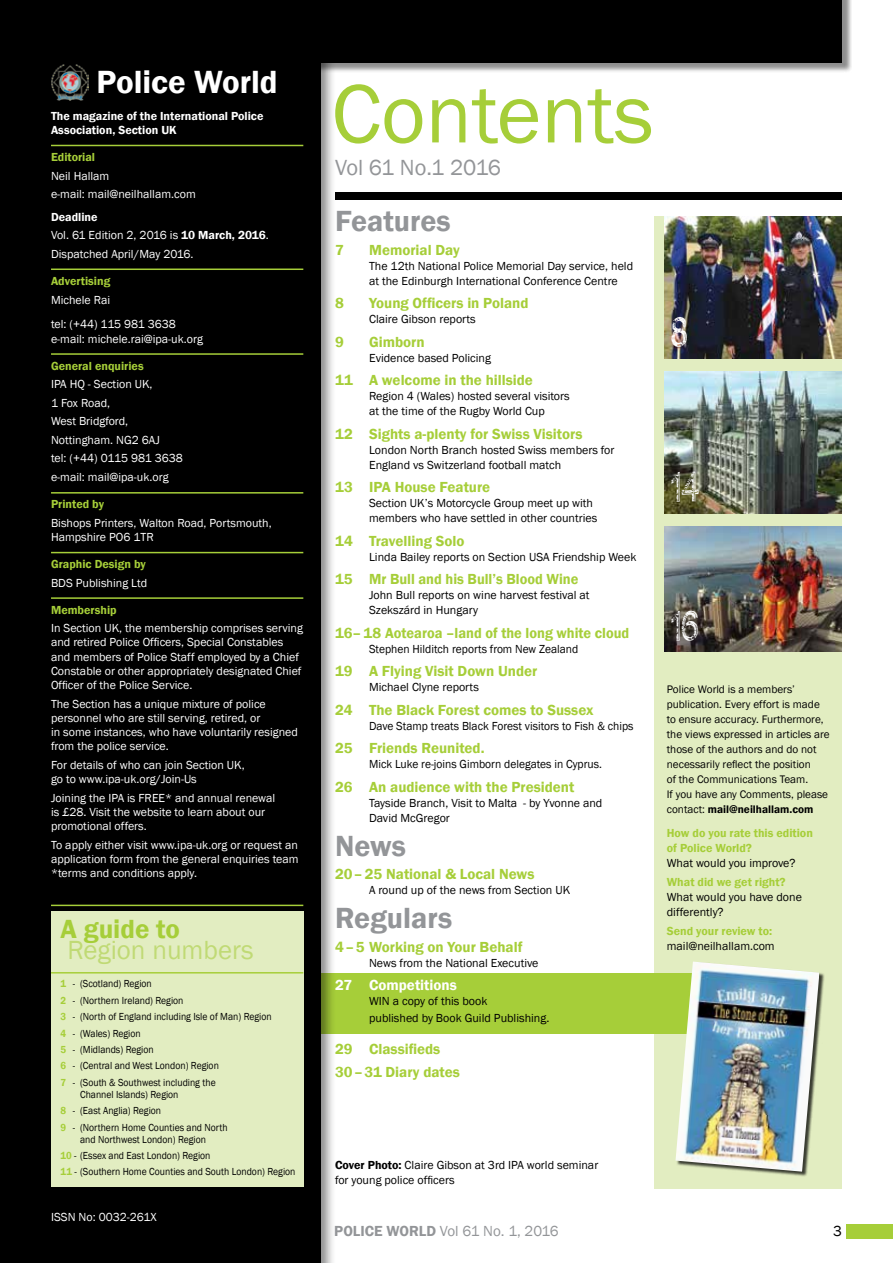
<style>
.page{position:relative;width:893px;height:1263px;background:#fff}
.page>*{position:absolute;margin:0;border:0;box-sizing:border-box;transform-origin:0 0}
.t1{font:85.5px "Franklin Gothic";color:#a6ce39}
.t2{font:37.95px "Rusty Sign";color:#fff}
.t3{font:600 33px "Franklin Gothic";color:#fff}
.t4{font:600 30px "Franklin Gothic";color:#939598}
.t5{font:27px "Franklin Gothic";color:#c0da75}
.t6{font:600 27px "Franklin Gothic";color:#a6ce39}
.t7{font:22.5px "Franklin Gothic";letter-spacing:-.035em;color:#939598}
.t8{font:600 15px/23.5px "Franklin Gothic";color:#a6ce39}
.t9{font:15px "Franklin Gothic";letter-spacing:-.035em;color:#939598}
.t10{font:600 15px "Franklin Gothic";color:#fff}
.t11{font:15px "Franklin Gothic";color:#000}
.t12{font:12px/14.2px "Franklin Gothic";color:#fff}
.t13{font:12px/15px "Franklin Gothic";color:#000}
.t14{font:600 12px/15px "Franklin Gothic";color:#a6ce39}
.t15{font:12px "Franklin Gothic";color:#000;scale:.96 1}
.t16{font:600 12px/14.2px "Franklin Gothic";color:#fff}
.t17{font:11.25px/15px "Franklin Gothic";color:#000}
.t18{font:10.5px/16.4px "Franklin Gothic";color:#000;scale:.92 1}
.s1{font-weight:600}
.s2{font-weight:600;color:#a6ce39}
</style>
<div class="page">
<div style="left:654px;top:216px;width:188px;height:972px;background:#e2edc1"></div>
<div style="left:51px;top:974px;width:742px;height:60px;background:#a6ce39"></div>
<div style="left:335px;top:192px;width:507px;height:8px;background:#000"></div>
<div style="left:306px;top:0;width:546px;height:73px;background:#000;opacity:.45"></div>
<div style="left:305px;top:0;width:537px;height:62px;background:#000"></div>
<div style="left:0;top:0;width:336px;height:1263px;background:#000;opacity:.45"></div>
<div style="left:0;top:0;width:320px;height:1263px;background:#000"></div>
<img style="left:51px;top:64px;width:38px;height:37px">
<hr style="left:51px;top:905px;width:252px;height:1px;background:#a6ce39">
<div style="left:51px;top:911px;width:252px;height:275px;background:#e2edc1"></div>
<hr style="left:51px;top:972px;width:252px;height:1px;background:#a6ce39">
<img style="left:665px;top:216px;width:177px;height:142px">
<img style="left:665px;top:371px;width:177px;height:143px">
<img style="left:665px;top:526px;width:177px;height:125px">
<hr style="left:51px;top:145px;width:252px;height:1px;background:#a6ce39">
<hr style="left:51px;top:268px;width:252px;height:2px;background:#a6ce39">
<hr style="left:51px;top:353px;width:252px;height:2px;background:#a6ce39">
<hr style="left:51px;top:492px;width:252px;height:2px;background:#a6ce39">
<hr style="left:51px;top:552px;width:252px;height:1px;background:#a6ce39">
<hr style="left:51px;top:597px;width:252px;height:2px;background:#a6ce39">
<div style="left:676px;top:962px;width:149px;height:215px;background:#000;opacity:.75"></div>
<img style="left:675px;top:961px;width:144px;height:211px">
<div style="left:847px;top:1224px;width:46px;height:14px;background:#a6ce39"></div>
<h3 class="t3" style="left:97px;top:61px;width:183px">Police World</h3>
<p class="t16" style="left:51px;top:109px;width:214px">The magazine of the International Police<br>Association, Section UK</p>
<p class="t14" style="left:51px;top:150px;width:46px">Editorial</p>
<p class="t12" style="left:51px;top:167px;width:146px;line-height:18.5px">Neil Hallam<br>e-mail: mail@neilhallam.com</p>
<p class="t12" style="left:51px;top:226px;width:219px;line-height:18.5px">Vol. 61 Edition 2, 2016 is <span class="s1">10 March, 2016</span>.<br>Dispatched April/May 2016.</p>
<p class="t14" style="left:51px;top:274px;width:61px">Advertising</p>
<p class="t12" style="left:51px;top:289px;width:126px;line-height:23.5px">Michele Rai<br>tel: (+44) 115 981 3638</p>
<p class="t12" style="left:51px;top:332px;width:153px">e-mail: michele.rai@ipa-uk.org</p>
<p class="t14" style="left:51px;top:358px;width:94px">General enquiries</p>
<p class="t12" style="left:51px;top:375px;width:133px;line-height:18.6px">IPA HQ - Section UK,<br>1 Fox Road,<br>West Bridgford,<br>Nottingham. NG2 6AJ<br>tel: (+44) 0115 981 3638 e-mail: mail@ipa-uk.org</p>
<p class="t14" style="left:51px;top:497px;width:54px">Printed by</p>
<p class="t12" style="left:51px;top:516px;width:222px">Bishops Printers, Walton Road, Portsmouth,<br>Hampshire PO6 1TR</p>
<p class="t14" style="left:51px;top:557px;width:96px">Graphic Design by</p>
<p class="t12" style="left:51px;top:576px;width:98px">BDS Publishing Ltd</p>
<p class="t14" style="left:51px;top:602px;width:67px">Membership</p>
<p class="t12" style="left:51px;top:621px;width:253px">In Section UK, the membership comprises serving and retired Police Officers, Special Constables and members of Police Staff employed by a Chief Constable or other appropriately designated Chief Officer of the Police Service.</p>
<p class="t12" style="left:51px;top:697px;width:248px">The Section has a unique mixture of police personnel who are still serving, retired, or<br>in some instances, who have voluntarily resigned from the police service.</p>
<p class="t12" style="left:51px;top:758px;width:195px">For details of who can join Section UK, go to www.ipa-uk.org/Join-Us</p>
<p class="t12" style="left:51px;top:791px;width:226px">Joining the IPA is FREE* and annual renewal is £28. Visit the website to learn about our promotional offers.</p>
<p class="t12" style="left:51px;top:838px;width:249px;text-align:justify">To apply either visit www.ipa-uk.org or request an application form from the general enquiries team *terms and conditions apply.</p>
<h3 class="t6" style="left:61px;top:913px;width:121px">A guide to</h3>
<h3 class="t5" style="left:67px;top:934px;width:188px">Region numbers</h3>
<p class="t18" style="left:61px;top:976px;width:231px"><span class="s2">1</span> - (Scotland) Region<br><span class="s2">2</span> - (Northern Ireland) Region<br><span class="s2">3</span> - (North of England including Isle of Man) Region<br><span class="s2">4</span> - (Wales) Region<br><span class="s2">5</span> - (Midlands) Region<br><span class="s2">6</span> - (Central and West London) Region<br><span class="s2">7</span> - (South &amp; Southwest including the</p>
<p class="t18" style="left:61px;top:1086px;width:183px;text-indent:20px">Channel Islands) Region<br><span class="s2">8</span> - (East Anglia) Region<br><span class="s2">9</span> - (Northern Home Counties and North</p>
<p class="t18" style="left:61px;top:1131px;width:257px;text-indent:20px">and Northwest London) Region<br><span class="s2">10</span> - (Essex and East London) Region<br><span class="s2">11</span> - (Southern Home Counties and South London) Region</p>
<p class="t12" style="left:51px;top:1210px;width:107px">ISSN No: 0032-261X</p>
<h1 class="t1" style="left:332px;top:61px;width:324px">Contents</h1>
<h3 class="t7" style="left:335px;top:154px;width:168px">Vol 61 No.1 2016</h3>
<h3 class="t4" style="left:335px;top:203px;width:117px">Features</h3>
<p class="t8" style="left:335px;top:238px;width:10px">7</p>
<p class="t8" style="left:369px;top:238px;width:92px">Memorial Day</p>
<p class="t13" style="left:369px;top:258px;width:266px">The 12th National Police Memorial Day service, held at the Edinburgh International Conference Centre</p>
<p class="t8" style="left:335px;top:292px;width:10px">8</p>
<p class="t8" style="left:369px;top:292px;width:161px">Young Officers in Poland</p>
<p class="t13" style="left:369px;top:312px;width:108px">Claire Gibson reports</p>
<p class="t8" style="left:335px;top:330px;width:10px">9</p>
<p class="t8" style="left:369px;top:330px;width:57px">Gimborn</p>
<p class="t13" style="left:369px;top:350px;width:123px">Evidence based Policing</p>
<p class="t8" style="left:335px;top:369px;width:199px">11 A welcome in the hillside</p>
<p class="t13" style="left:369px;top:389px;width:202px">Region 4 (Wales) hosted several visitors at the time of the Rugby World Cup</p>
<p class="t8" style="left:335px;top:422px;width:249px">12 Sights a-plenty for Swiss Visitors</p>
<p class="t13" style="left:369px;top:442px;width:247px">London North Branch hosted Swiss members for<br>England vs Switzerland football match</p>
<p class="t8" style="left:335px;top:476px;width:157px">13 IPA House Feature</p>
<p class="t13" style="left:369px;top:496px;width:230px">Section UK’s Motorcycle Group meet up with members who have settled in other countries</p>
<p class="t8" style="left:335px;top:529px;width:131px">14 Travelling Solo</p>
<p class="t13" style="left:369px;top:549px;width:269px">Linda Bailey reports on Section USA Friendship Week</p>
<p class="t8" style="left:335px;top:568px;width:245px">15 Mr Bull and his Bull’s Blood Wine</p>
<p class="t13" style="left:369px;top:588px;width:222px">John Bull reports on wine harvest festival at<br>Szekszárd in Hungary</p>
<p class="t8" style="left:335px;top:621px;width:296px">16– 18 Aotearoa –land of the long white cloud</p>
<p class="t15" style="left:369px;top:641px;width:220px">Stephen Hilditch reports from New Zealand</p>
<p class="t8" style="left:335px;top:660px;width:204px">19 A Flying Visit Down Under</p>
<p class="t13" style="left:369px;top:680px;width:111px">Michael Clyne reports</p>
<p class="t8" style="left:335px;top:698px;width:260px">24 The Black Forest comes to Sussex</p>
<p class="t15" style="left:369px;top:718px;width:277px">Dave Stamp treats Black Forest visitors to Fish &amp; chips</p>
<p class="t8" style="left:335px;top:737px;width:151px">25 Friends Reunited.</p>
<p class="t15" style="left:369px;top:757px;width:244px">Mick Luke re-joins Gimborn delegates in Cyprus.</p>
<p class="t8" style="left:335px;top:775px;width:241px">26 An audience with the President</p>
<p class="t13" style="left:369px;top:795px;width:235px">Tayside Branch, Visit to Malta - by Yvonne and<br>David McGregor</p>
<h3 class="t4" style="left:335px;top:827px;width:72px">News</h3>
<p class="t8" style="left:335px;top:863px;width:201px">20– 25 National &amp; Local News</p>
<p class="t13" style="left:369px;top:883px;width:203px">A round up of the news from Section UK</p>
<h3 class="t4" style="left:335px;top:900px;width:119px">Regulars</h3>
<p class="t8" style="left:335px;top:935px;width:189px">4–5 Working on Your Behalf</p>
<p class="t13" style="left:369px;top:956px;width:171px">News from the National Executive</p>
<p class="t10" style="left:335px;top:976px;width:123px">27 Competitions</p>
<p class="t13" style="left:369px;top:993px;width:182px;line-height:16.5px">WIN a copy of this book<br>published by Book Guild Publishing.</p>
<p class="t8" style="left:335px;top:1037px;width:126px">29 Classifieds<br>30–31 Diary dates</p>
<h2 class="t2" style="left:671px;top:311px;width:19px">8</h2>
<h2 class="t2" style="left:671px;top:466px;width:30px">14</h2>
<h2 class="t2" style="left:671px;top:605px;width:29px">16</h2>
<p class="t17" style="left:667px;top:682px;width:164px">Police World is a members’ publication. Every effort is made to ensure accuracy. Furthermore, the views expressed in articles are those of the authors and do not necessarily reflect the position<br>of the Communications Team.<br>If you have any Comments, please contact: <span class="s1">mail@neilhallam.com</span></p>
<p class="t14" style="left:667px;top:825px;width:148px">How do you rate this edition of Police World?</p>
<p class="t13" style="left:667px;top:855px;width:130px">What would you improve?</p>
<p class="t14" style="left:667px;top:874px;width:120px">What did we get right?</p>
<p class="t13" style="left:667px;top:890px;width:137px">What would you have done differently?</p>
<p class="t14" style="left:667px;top:924px;width:107px">Send your review to:</p>
<p class="t13" style="left:667px;top:939px;width:109px">mail@neilhallam.com</p>
<p class="t13" style="left:335px;top:1158px;width:265px"><span class="s1">Cover Photo:</span> Claire Gibson at 3rd IPA world seminar for young police officers</p>
<p class="t9" style="left:334px;top:1221px;width:226px"><span class="s1">POLICE WORLD</span> Vol 61 No. 1, 2016</p>
<p class="t11" style="left:833px;top:1221px;width:10px">3</p>
</div>
